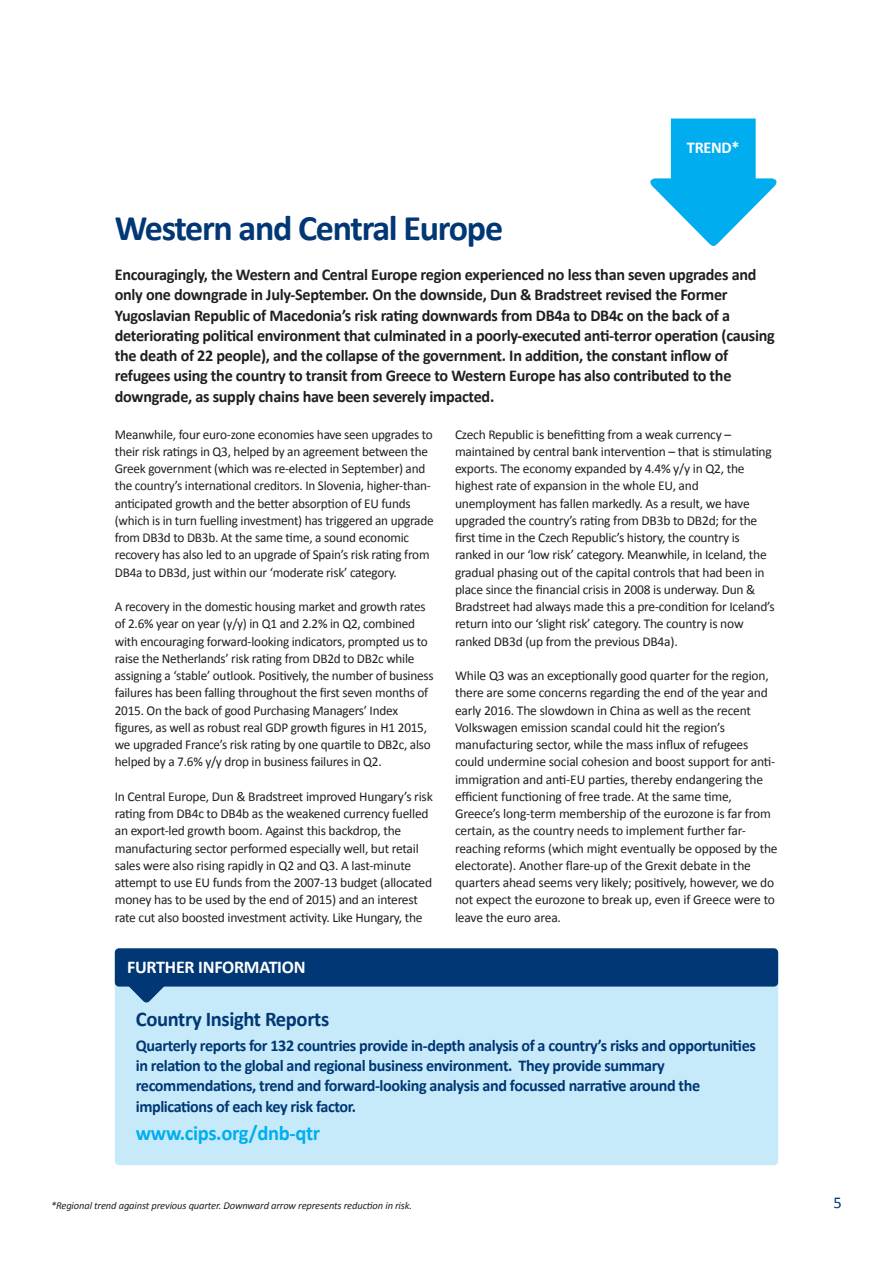
<style>
.page{position:relative;width:893px;height:1263px;background:#fff}
.page>*{position:absolute;margin:0;border:0;box-sizing:border-box;transform-origin:0 0}
.t1{font:700 36px "Calibri";letter-spacing:-.035em;color:#013775}
.t2{font:700 21px "Calibri";letter-spacing:-.02em;color:#013775}
.t3{font:700 21px "Calibri";letter-spacing:-.02em;color:#00aeef}
.t4{font:700 18px "Calibri";letter-spacing:-.015em;color:#fff}
.t5{font:700 16.5px/20.2px "Calibri";letter-spacing:-.02em;color:#231f20}
.t6{font:700 16.5px/20.2px "Calibri";letter-spacing:-.025em;color:#013775}
.t7{font:700 16.5px "Calibri";letter-spacing:-.02em;color:#fff}
.t8{font:16.5px "Calibri";color:#013775}
.t9{font:13.5px/17.2px "Calibri";letter-spacing:-.015em;color:#231f20}
.t10{font:italic 10.5px "Calibri";letter-spacing:-.01em;color:#231f20}
</style>
<div class="page">
<svg style="left:650px;top:119px;width:127px;height:127px"></svg>
<div style="left:115px;top:948px;width:663px;height:217px;background:#c6eafa;border-radius:4px"></div>
<svg style="left:124px;top:986px;width:45px;height:17px"></svg>
<div style="left:115px;top:948px;width:663px;height:38px;background:#013775;border-radius:4px"></div>
<p class="t7" style="left:687px;top:137px;width:54px">TREND*</p>
<h1 class="t1" style="left:115px;top:205px;width:390px">Western and Central Europe</h1>
<p class="t5" style="left:115px;top:264px;width:661px">Encouragingly, the Western and Central Europe region experienced no less than seven upgrades and only one downgrade in July-September. On the downside, Dun &amp; Bradstreet revised the Former Yugoslavian Republic of Macedonia’s risk rating downwards from DB4a to DB4c on the back of a deteriorating political environment that culminated in a poorly-executed anti-terror operation (causing the death of 22 people), and the collapse of the government. In addition, the constant inflow of refugees using the country to transit from Greece to Western Europe has also contributed to the downgrade, as supply chains have been severely impacted.</p>
<p class="t9" style="left:115px;top:425px;width:320px">Meanwhile, four euro-zone economies have seen upgrades to their risk ratings in Q3, helped by an agreement between the Greek government (which was re-elected in September) and the country’s international creditors. In Slovenia, higher-than&shy;anticipated growth and the better absorption of EU funds (which is in turn fuelling investment) has triggered an upgrade from DB3d to DB3b. At the same time, a sound economic recovery has also led to an upgrade of Spain’s risk rating from DB4a to DB3d, just within our ‘moderate risk’ category.</p>
<p class="t9" style="left:115px;top:598px;width:320px">A recovery in the domestic housing market and growth rates of 2.6% year on year (y/y) in Q1 and 2.2% in Q2, combined with encouraging forward-looking indicators, prompted us to raise the Netherlands’ risk rating from DB2d to DB2c while assigning a ‘stable’ outlook. Positively, the number of business failures has been falling throughout the first seven months of 2015. On the back of good Purchasing Managers’ Index figures, as well as robust real GDP growth figures in H1 2015, we upgraded France’s risk rating by one quartile to DB2c, also helped by a 7.6% y/y drop in business failures in Q2.</p>
<p class="t9" style="left:115px;top:788px;width:319px">In Central Europe, Dun &amp; Bradstreet improved Hungary’s risk rating from DB4c to DB4b as the weakened currency fuelled an export-led growth boom. Against this backdrop, the manufacturing sector performed especially well, but retail sales were also rising rapidly in Q2 and Q3. A last-minute attempt to use EU funds from the 2007-13 budget (allocated money has to be used by the end of 2015) and an interest rate cut also boosted investment activity. Like Hungary, the</p>
<p class="t9" style="left:455px;top:425px;width:321px">Czech Republic is benefitting from a weak currency – maintained by central bank intervention – that is stimulating exports. The economy expanded by 4.4% y/y in Q2, the highest rate of expansion in the whole EU, and unemployment has fallen markedly. As a result, we have upgraded the country’s rating from DB3b to DB2d; for the first time in the Czech Republic’s history, the country is ranked in our ‘low risk’ category. Meanwhile, in Iceland, the gradual phasing out of the capital controls that had been in place since the financial crisis in 2008 is underway. Dun &amp; Bradstreet had always made this a pre-condition for Iceland’s return into our ‘slight risk’ category. The country is now ranked DB3d (up from the previous DB4a).</p>
<p class="t9" style="left:455px;top:667px;width:324px">While Q3 was an exceptionally good quarter for the region, there are some concerns regarding the end of the year and early 2016. The slowdown in China as well as the recent Volkswagen emission scandal could hit the region’s manufacturing sector, while the mass influx of refugees could undermine social cohesion and boost support for anti&shy;immigration and anti-EU parties, thereby endangering the efficient functioning of free trade. At the same time, Greece’s long-term membership of the eurozone is far from certain, as the country needs to implement further far&shy;reaching reforms (which might eventually be opposed by the electorate). Another flare-up of the Grexit debate in the quarters ahead seems very likely; positively, however, we do not expect the eurozone to break up, even if Greece were to leave the euro area.</p>
<h3 class="t4" style="left:127px;top:955px;width:180px">FURTHER INFORMATION</h3>
<h2 class="t2" style="left:136px;top:1006px;width:195px">Country Insight Reports</h2>
<p class="t6" style="left:136px;top:1035px;width:622px">Quarterly reports for 132 countries provide in-depth analysis of a country’s risks and opportunities in relation to the global and regional business environment. They provide summary recommendations, trend and forward-looking analysis and focussed narrative around the implications of each key risk factor.</p>
<h2 class="t3" style="left:136px;top:1120px;width:186px">www.cips.org/dnb-qtr</h2>
<p class="t10" style="left:51px;top:1199px;width:363px">*Regional trend against previous quarter. Downward arrow represents reduction in risk.</p>
<p class="t8" style="left:833px;top:1192px;width:10px">5</p>
</div>
